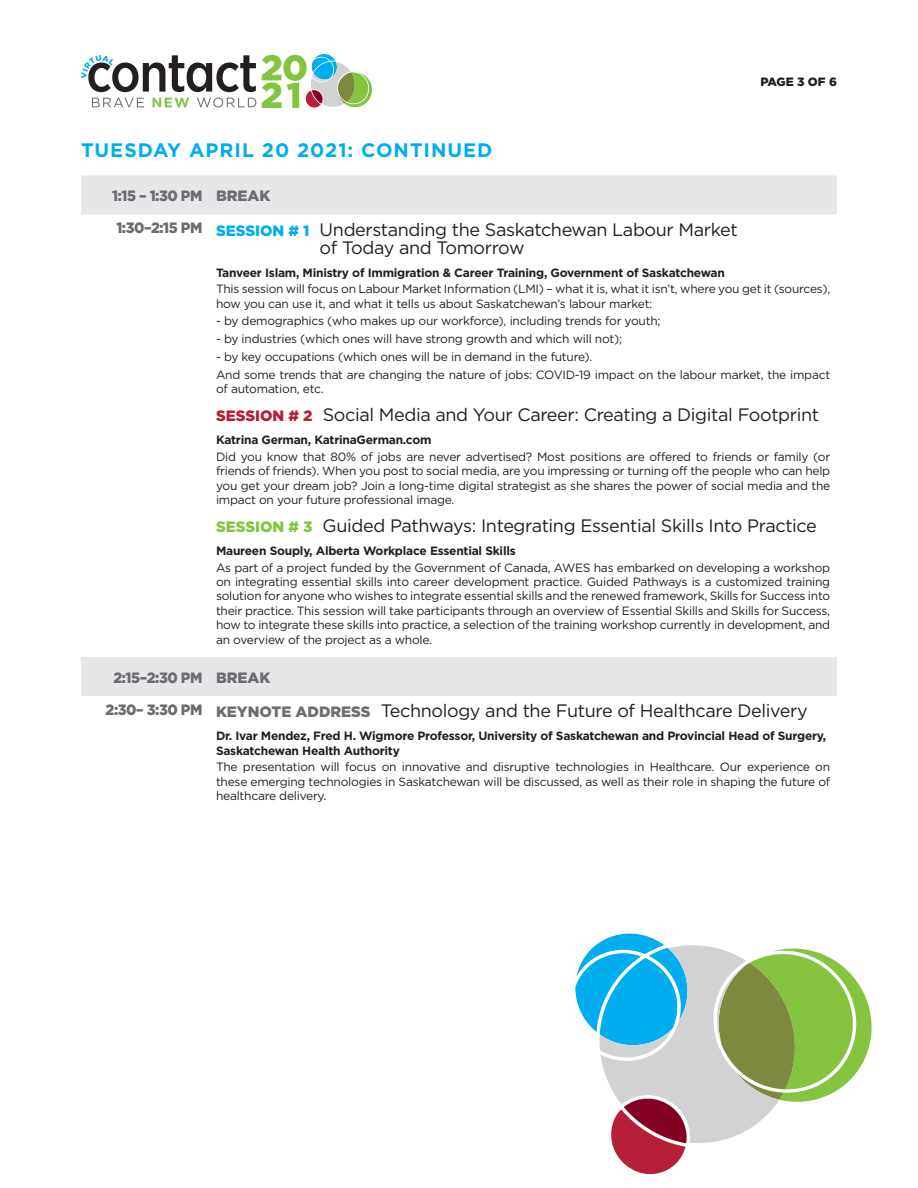
<style>
.page{position:relative;width:918px;height:1188px;background:#fff}
.page>*{position:absolute;margin:0;border:0;box-sizing:border-box;transform-origin:0 0}
.t1{font:700 19.5px "Gotham";letter-spacing:.05em;color:#00aeef}
.t2{font:18px/18px "Gotham";letter-spacing:-.02em;color:#231f20;text-align:center}
.t3{font:900 15px "Gotham";color:#6c6d70;scale:.95 1}
.t4{font:12px/14.4px "Gotham";letter-spacing:-.02em;color:#231f20;text-align:justify}
.t5{font:700 12px/14.4px "Gotham";letter-spacing:-.02em;color:#231f20}
.t6{font:900 12px "Gotham";letter-spacing:-.02em;color:#231f20}
.s1{font-weight:900;font-size:15px;color:#6c6d70}
.s2{font-weight:900;font-size:15px;color:#00aeef}
.s3{font-weight:900;font-size:15px;color:#b71e38}
.s4{font-weight:900;font-size:15px;color:#84c440}
</style>
<div class="page">
<svg style="left:81px;top:176px;width:756px;height:520px"></svg>
<svg style="left:575px;top:933px;width:297px;height:241px"></svg>
<svg style="left:262px;top:54px;width:110px;height:54px"></svg>
<svg style="left:81px;top:55px;width:175px;height:53px"></svg>
<h1 class="t1" style="left:81px;top:138px;width:413px">TUESDAY APRIL 20 2021: CONTINUED</h1>
<p class="t6" style="left:760px;top:73px;width:78px">PAGE 3 OF 6</p>
<p class="t3" style="left:112px;top:185px;width:168px">1:15 – 1:30 PM BREAK</p>
<h2 class="t2" style="left:116px;top:220px;width:623px"><span class="s1">1:30–2:15 PM</span> <span class="s2">SESSION # 1</span> Understanding the Saskatchewan Labour Market of Today and Tomorrow</h2>
<p class="t5" style="left:216px;top:265px;width:510px">Tanveer Islam, Ministry of Immigration &amp; Career Training, Government of Saskatchewan</p>
<p class="t4" style="left:216px;top:282px;width:616px">This session will focus on Labour Market Information (LMI) – what it is, what it isn’t, where you get it (sources), how you can use it, and what it tells us about Saskatchewan’s labour market:</p>
<p class="t4" style="left:216px;top:314px;width:446px">- by demographics (who makes up our workforce), including trends for youth;</p>
<p class="t4" style="left:216px;top:332px;width:408px">- by industries (which ones will have strong growth and which will not);</p>
<p class="t4" style="left:216px;top:348px;width:616px;line-height:17.7px">- by key occupations (which ones will be in demand in the future).<br>And some trends that are changing the nature of jobs: COVID-19 impact on the labour market, the impact</p>
<p class="t4" style="left:216px;top:381px;width:109px">of automation, etc.</p>
<h2 class="t2" style="left:216px;top:405px;width:605px"><span class="s3">SESSION # 2</span> Social Media and Your Career: Creating a Digital Footprint</h2>
<p class="t5" style="left:216px;top:433px;width:217px">Katrina German, KatrinaGerman.com</p>
<p class="t4" style="left:216px;top:449px;width:616px">Did you know that 80% of jobs are never advertised? Most positions are offered to friends or family (or friends of friends). When you post to social media, are you impressing or turning off the people who can help you get your dream job? Join a long-time digital strategist as she shares the power of social media and the impact on your future professional image.</p>
<h2 class="t2" style="left:216px;top:516px;width:602px"><span class="s4">SESSION # 3</span> Guided Pathways: Integrating Essential Skills Into Practice</h2>
<p class="t5" style="left:216px;top:543px;width:301px">Maureen Souply, Alberta Workplace Essential Skills</p>
<p class="t4" style="left:216px;top:560px;width:616px">As part of a project funded by the Government of Canada, AWES has embarked on developing a workshop on integrating essential skills into career development practice. Guided Pathways is a customized training solution for anyone who wishes to integrate essential skills and the renewed framework, Skills for Success into their practice. This session will take participants through an overview of Essential Skills and Skills for Success, how to integrate these skills into practice, a selection of the training workshop currently in development, and an overview of the project as a whole.</p>
<p class="t3" style="left:113px;top:667px;width:167px">2:15–2:30 PM BREAK</p>
<h2 class="t2" style="left:106px;top:701px;width:704px"><span class="s1">2:30– 3:30 PM KEYNOTE ADDRESS</span> Technology and the Future of Healthcare Delivery</h2>
<p class="t5" style="left:216px;top:729px;width:612px">Dr. Ivar Mendez, Fred H. Wigmore Professor, University of Saskatchewan and Provincial Head of Surgery,<br>Saskatchewan Health Authority</p>
<p class="t4" style="left:216px;top:760px;width:616px">The presentation will focus on innovative and disruptive technologies in Healthcare. Our experience on these emerging technologies in Saskatchewan will be discussed, as well as their role in shaping the future of healthcare delivery.</p>
</div>
